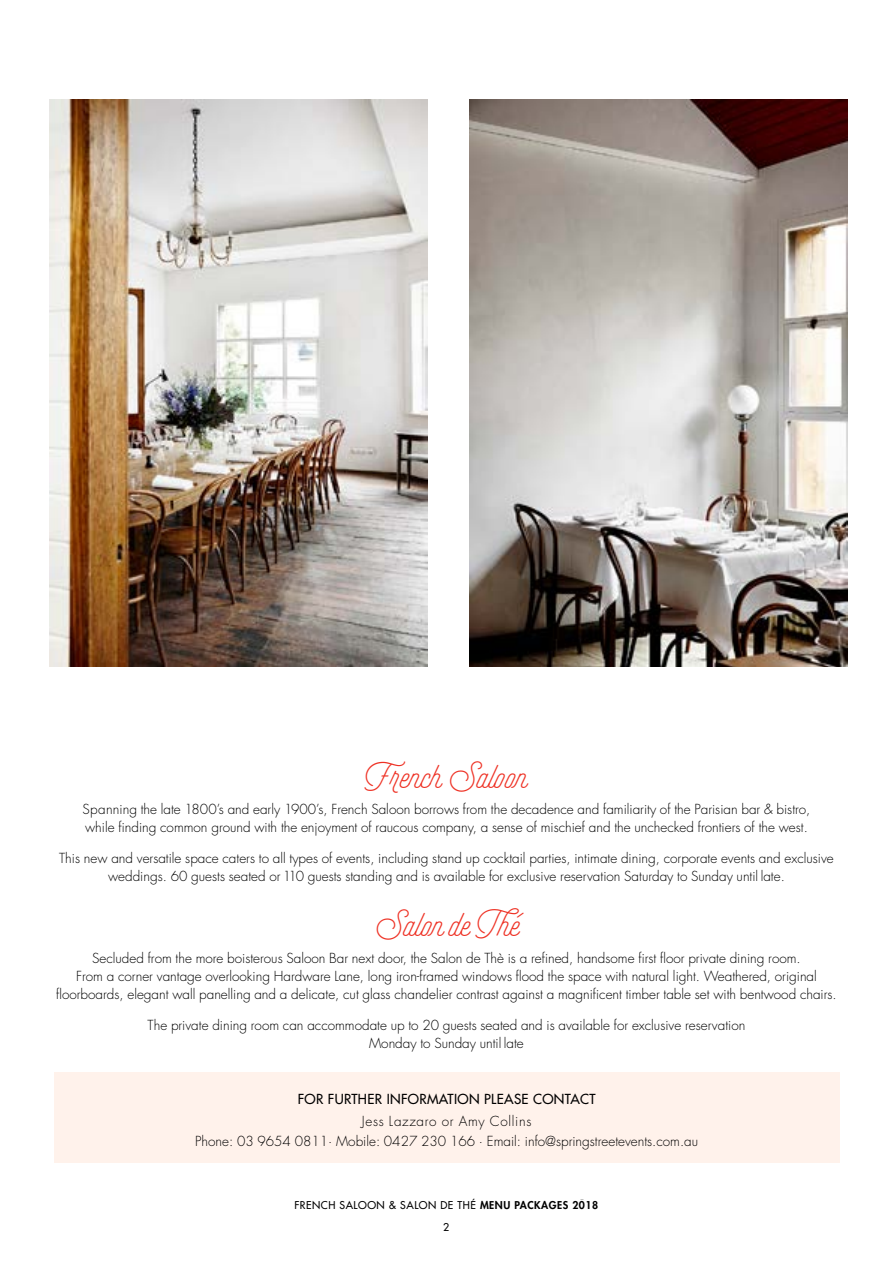
<style>
.page{position:relative;width:893px;height:1263px;background:#fff}
.page>*{position:absolute;margin:0;border:0;box-sizing:border-box;transform-origin:0 0}
.t1{font:39px "Selfie";color:#ee3124}
.t2{font:300 13.5px/18px "Futura Std";color:#000;text-align:center}
.t3{font:500 13.5px "Futura Std";letter-spacing:.025em;color:#000}
.t4{font:500 10.5px "Futura Std";letter-spacing:.05em;color:#000}
.s1{font-weight:800}
</style>
<div class="page">
<div style="left:54px;top:1073px;width:785px;height:90px;background:#fff2eb"></div>
<img style="left:469px;top:99px;width:378px;height:568px">
<img style="left:50px;top:99px;width:378px;height:568px">
<h1 class="t1" style="left:365px;top:753px;width:164px">French Saloon</h1>
<p class="t2" style="left:83px;top:801px;width:729px;text-align:left">Spanning the late 1800’s and early 1900’s, French Saloon borrows from the decadence and familiarity of the Parisian bar &amp; bistro, while finding common ground with the enjoyment of raucous company, a sense of mischief and the unchecked frontiers of the west.</p>
<p class="t2" style="left:59px;top:849px;width:776px">This new and versatile space caters to all types of events, including stand up cocktail parties, intimate dining, corporate events and exclusive weddings. 60 guests seated or 110 guests standing and is available for exclusive reservation Saturday to Sunday until late.</p>
<h1 class="t1" style="left:374px;top:901px;width:147px">Salon de Thé</h1>
<p class="t2" style="left:56px;top:949px;width:782px">Secluded from the more boisterous Saloon Bar next door, the Salon de Thè is a refined, handsome first floor private dining room.<br>From a corner vantage overlooking Hardware Lane, long iron-framed windows flood the space with natural light. Weathered, original floorboards, elegant wall panelling and a delicate, cut glass chandelier contrast against a magnificent timber table set with bentwood chairs.</p>
<p class="t2" style="left:148px;top:1016px;width:599px">The private dining room can accommodate up to 20 guests seated and is available for exclusive reservation<br>Monday to Sunday until late</p>
<p class="t3" style="left:298px;top:1090px;width:299px">FOR FURTHER INFORMATION PLEASE CONTACT</p>
<p class="t2" style="left:195px;top:1111px;width:504px;line-height:20.4px">Jess Lazzaro or Amy Collins<br>Phone: 03 9654 0811· Mobile: 0427 230 166 · Email: info@springstreetevents.com.au</p>
<p class="t4" style="left:294px;top:1198px;width:305px">FRENCH SALOON &amp; SALON DE THÉ <span class="s1">MENU PACKAGES 2018</span></p>
<p class="t4" style="left:443px;top:1220px;width:8px">2</p>
</div>
